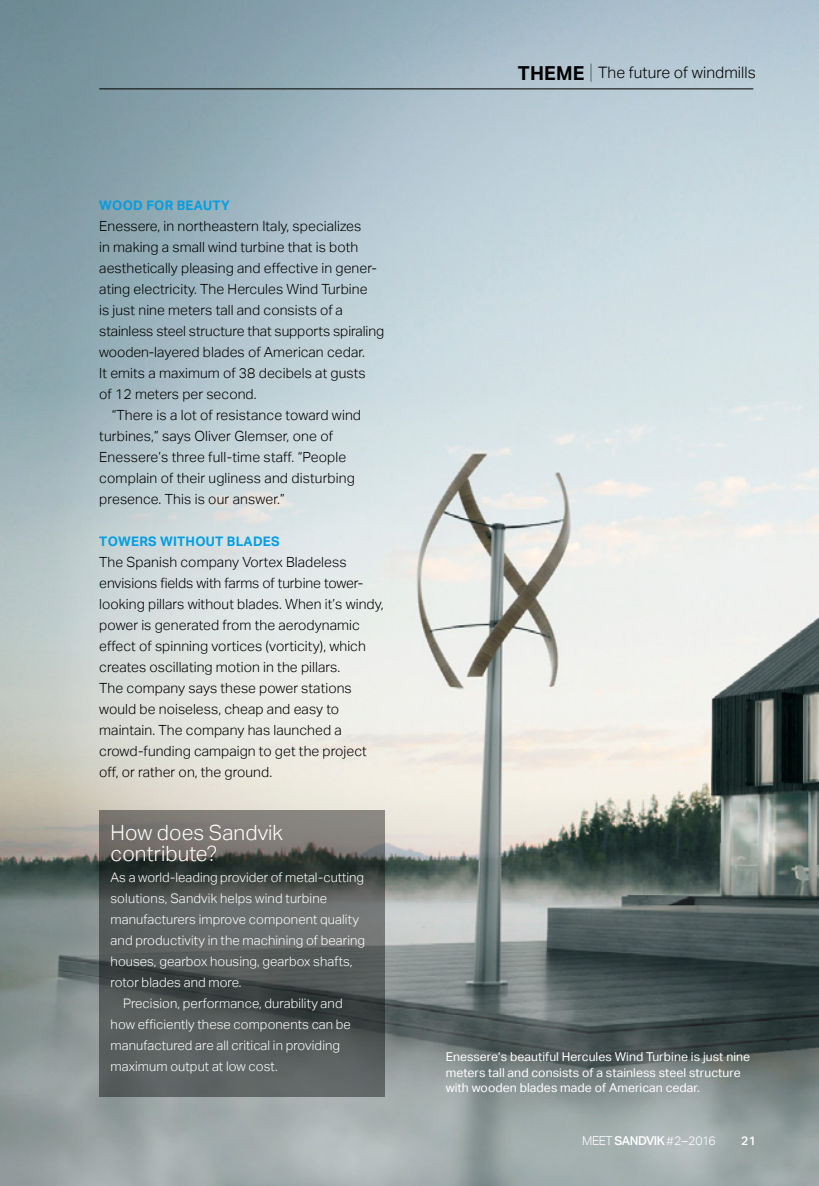
<style>
.page{position:relative;width:819px;height:1186px;background:#fff}
.page>*{position:absolute;margin:0;border:0;box-sizing:border-box;transform-origin:0 0}
.t1{font:300 21px/21px "Aktiv Grotesk";letter-spacing:.005em;color:#fff}
.t2{font:300 15.75px "Aktiv Grotesk";letter-spacing:.005em;color:#000}
.t3{font:300 14px/21px "Aktiv Grotesk";letter-spacing:.005em;color:#000}
.t4{font:300 13.12px "Aktiv Grotesk";letter-spacing:.005em;color:#fff}
.t5{font:700 13.12px "Aktiv Grotesk";letter-spacing:.02em;color:#009ee3}
.t6{font:12.25px/15.8px "Aktiv Grotesk";letter-spacing:.005em;color:#fff}
.t7{font:500 12.25px "Aktiv Grotesk";letter-spacing:-.04em;color:#fff}
.t8{font:500 12.25px "Aktiv Grotesk";color:#fff}
.s1{font-weight:700;font-size:19.25px}
.s2{font-weight:100;font-size:21px}
.s3{font-weight:300}
</style>
<div class="page">
<img style="left:1px;top:0;width:818px;height:1186px">
<hr style="left:99px;top:89px;width:654px;height:1px;background:#000">
<svg style="left:99px;top:810px;width:285px;height:286px;background:#585c5b"></svg>
<p class="t5" style="left:99px;top:198px;width:132px">WOOD FOR BEAUTY</p>
<p class="t3" style="left:99px;top:216px;width:263px">Enessere, in northeastern Italy, specializes</p>
<p class="t3" style="left:99px;top:237px;width:260px">in making a small wind turbine that is both</p>
<p class="t3" style="left:99px;top:258px;width:279px">aesthetically pleasing and effective in gener-</p>
<p class="t3" style="left:99px;top:279px;width:270px">ating electricity. The Hercules Wind Turbine</p>
<p class="t3" style="left:99px;top:300px;width:245px">is just nine meters tall and consists of a</p>
<p class="t3" style="left:99px;top:321px;width:286px">stainless steel structure that supports spiraling</p>
<p class="t3" style="left:99px;top:342px;width:267px">wooden-layered blades of American cedar.</p>
<p class="t3" style="left:99px;top:363px;width:268px">It emits a maximum of 38 decibels at gusts</p>
<p class="t3" style="left:99px;top:384px;width:159px">of 12 meters per second.</p>
<p class="t3" style="left:112px;top:405px;width:251px">“There is a lot of resistance toward wind</p>
<p class="t3" style="left:99px;top:426px;width:235px">turbines,” says Oliver Glemser, one of</p>
<p class="t3" style="left:99px;top:447px;width:248px">Enessere’s three full-time staff. “People</p>
<p class="t3" style="left:99px;top:468px;width:257px">complain of their ugliness and disturbing</p>
<p class="t3" style="left:99px;top:489px;width:187px">presence. This is our answer.”</p>
<p class="t5" style="left:99px;top:534px;width:182px">TOWERS WITHOUT BLADES</p>
<p class="t3" style="left:99px;top:552px;width:286px">The Spanish company Vortex Bladeless envisions fields with farms of turbine tower&shy;looking pillars without blades. When it’s windy, power is generated from the aerodynamic effect of spinning vortices (vorticity), which creates oscillating motion in the pillars.<br>The company says these power stations would be noiseless, cheap and easy to maintain. The company has launched a crowd-funding campaign to get the project off, or rather on, the ground.</p>
<p class="t2" style="left:518px;top:64px;width:239px"><span class="s1">THEME</span> <span class="s2">|</span> The future of windmills</p>
<h1 class="t1" style="left:111px;top:822px;width:174px">How does Sandvik contribute?</h1>
<p class="t4" style="left:111px;top:870px;width:255px">As a world-leading provider of metal-cutting</p>
<p class="t4" style="left:111px;top:891px;width:218px">solutions, Sandvik helps wind turbine</p>
<p class="t4" style="left:111px;top:912px;width:250px">manufacturers improve component quality</p>
<p class="t4" style="left:111px;top:933px;width:256px">and productivity in the machining of bearing</p>
<p class="t4" style="left:111px;top:954px;width:243px">houses, gearbox housing, gearbox shafts,</p>
<p class="t4" style="left:111px;top:975px;width:132px">rotor blades and more.</p>
<p class="t4" style="left:123px;top:996px;width:221px">Precision, performance, durability and</p>
<p class="t4" style="left:111px;top:1017px;width:242px">how efficiently these components can be</p>
<p class="t4" style="left:111px;top:1038px;width:231px">manufactured are all critical in providing</p>
<p class="t4" style="left:111px;top:1059px;width:169px">maximum output at low cost.</p>
<p class="t6" style="left:445px;top:1048px;width:306px">Enessere’s beautiful Hercules Wind Turbine is just nine meters tall and consists of a stainless steel structure with wooden blades made of American cedar.</p>
<p class="t7" style="left:582px;top:1133px;width:135px"><span class="s3">MEET</span> SANDVIK <span class="s3">#</span><span class="s3">2–2016</span></p>
<p class="t8" style="left:741px;top:1133px;width:16px">21</p>
</div>
